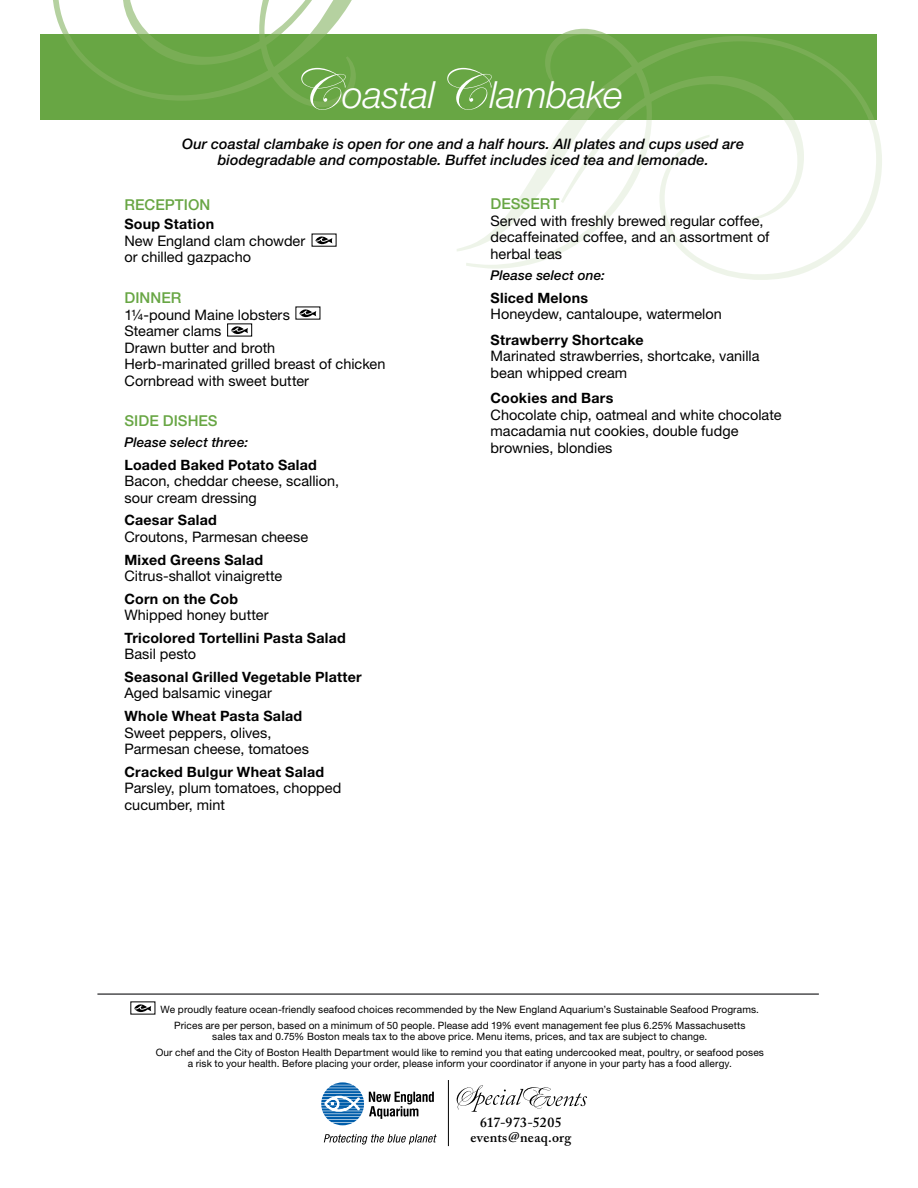
<style>
.page{position:relative;width:918px;height:1188px;background:#fff}
.page>*{position:absolute;margin:0;border:0;box-sizing:border-box;transform-origin:0 0}
.t1{font:italic 300 37.5px "Helvetica Neue LT Std";letter-spacing:-.01em;color:#fff}
.t2{font:500 15px "Helvetica Neue LT Std";letter-spacing:.005em;color:#68a644}
.t3{font:14.4px/16.5px "Helvetica Neue LT Std";color:#000}
.t4{font:italic 500 14.4px/16.5px "Helvetica Neue LT Std";letter-spacing:.005em;color:#000;text-align:center}
.t5{font:700 14.25px "Helvetica Neue LT Std";letter-spacing:.015em;color:#000}
.t6{font:600 13.8px/14.4px "Adobe Caslon";letter-spacing:.02em;color:#000;text-align:center}
.t7{font:italic 500 13.5px "Helvetica Neue LT Std";letter-spacing:.015em;color:#000}
.t8{font:10.2px/15.6px "Helvetica Neue LT Std";letter-spacing:.01em;color:#000;text-align:center}
.s1{font-family:"Edwardian Scr ITC Regu Alte";font-weight:400;font-style:normal;font-size:58.5px}
</style>
<div class="page">
<hr style="left:97px;top:993px;width:722px;height:2px;background:#4d4d4f">
<svg style="left:134px;top:1001px;width:17px;height:14px"></svg>
<div style="left:40px;top:35px;width:837px;height:85px;background:#68a644"></div>
<svg style="left:545px;top:29px;width:330px;height:91px"></svg>
<svg style="left:457px;top:120px;width:425px;height:160px"></svg>
<svg style="left:52px;top:0;width:383px;height:107px"></svg>
<svg style="left:315px;top:233px;width:17px;height:14px"></svg>
<svg style="left:299px;top:306px;width:17px;height:14px"></svg>
<svg style="left:231px;top:323px;width:17px;height:14px"></svg>
<div style="left:227px;top:324px;width:25px;height:12px;border:1px solid #000"></div>
<svg style="left:457px;top:1085px;width:130px;height:27px"></svg>
<svg style="left:321px;top:1082px;width:113px;height:43px"></svg>
<svg style="left:324px;top:1134px;width:113px;height:11px"></svg>
<hr style="left:448px;top:1080px;width:1px;height:66px;background:#000">
<h1 class="t1" style="left:291px;top:73px;width:333px"><span class="s1">C</span>oastal <span class="s1">C</span>lambake</h1>
<p class="t4" style="left:182px;top:135px;width:563px">Our coastal clambake is open for one and a half hours. All plates and cups used are biodegradable and compostable. Buffet includes iced tea and lemonade.</p>
<p class="t2" style="left:491px;top:195px;width:70px">DESSERT</p>
<p class="t3" style="left:491px;top:212px;width:280px">Served with freshly brewed regular coffee, decaffeinated coffee, and an assortment of herbal teas</p>
<p class="t7" style="left:491px;top:267px;width:116px">Please select one:</p>
<p class="t5" style="left:491px;top:289px;width:99px">Sliced Melons</p>
<p class="t3" style="left:491px;top:306px;width:233px">Honeydew, cantaloupe, watermelon</p>
<p class="t5" style="left:491px;top:331px;width:155px">Strawberry Shortcake</p>
<p class="t3" style="left:491px;top:348px;width:270px">Marinated strawberries, shortcake, vanilla bean whipped cream</p>
<p class="t5" style="left:491px;top:389px;width:124px">Cookies and Bars</p>
<p class="t3" style="left:491px;top:406px;width:292px">Chocolate chip, oatmeal and white chocolate macadamia nut cookies, double fudge brownies, blondies</p>
<p class="t2" style="left:124px;top:196px;width:87px">RECEPTION</p>
<p class="t5" style="left:124px;top:216px;width:91px">Soup Station</p>
<p class="t3" style="left:124px;top:232px;width:182px">New England clam chowder or chilled gazpacho</p>
<p class="t2" style="left:124px;top:289px;width:58px">DINNER</p>
<p class="t3" style="left:124px;top:306px;width:263px">1¼-pound Maine lobsters<br>Steamer clams<br>Drawn butter and broth<br>Herb-marinated grilled breast of chicken<br>Cornbread with sweet butter</p>
<p class="t2" style="left:124px;top:412px;width:95px">SIDE DISHES</p>
<p class="t7" style="left:124px;top:434px;width:125px">Please select three:</p>
<p class="t5" style="left:124px;top:456px;width:194px">Loaded Baked Potato Salad</p>
<p class="t3" style="left:124px;top:473px;width:216px">Bacon, cheddar cheese, scallion, sour cream dressing</p>
<p class="t5" style="left:124px;top:512px;width:94px">Caesar Salad</p>
<p class="t3" style="left:124px;top:528px;width:185px">Croutons, Parmesan cheese</p>
<p class="t5" style="left:124px;top:551px;width:140px">Mixed Greens Salad</p>
<p class="t3" style="left:124px;top:567px;width:159px">Citrus-shallot vinaigrette</p>
<p class="t5" style="left:124px;top:590px;width:115px">Corn on the Cob</p>
<p class="t3" style="left:124px;top:607px;width:146px">Whipped honey butter</p>
<p class="t5" style="left:124px;top:629px;width:223px">Tricolored Tortellini Pasta Salad</p>
<p class="t3" style="left:124px;top:646px;width:73px">Basil pesto</p>
<p class="t5" style="left:124px;top:668px;width:239px">Seasonal Grilled Vegetable Platter</p>
<p class="t3" style="left:124px;top:685px;width:149px">Aged balsamic vinegar</p>
<p class="t5" style="left:124px;top:707px;width:179px">Whole Wheat Pasta Salad</p>
<p class="t3" style="left:124px;top:724px;width:186px">Sweet peppers, olives,<br>Parmesan cheese, tomatoes</p>
<p class="t5" style="left:124px;top:763px;width:201px">Cracked Bulgur Wheat Salad</p>
<p class="t3" style="left:124px;top:780px;width:218px">Parsley, plum tomatoes, chopped cucumber, mint</p>
<p class="t8" style="left:161px;top:1002px;width:600px">We proudly feature ocean-friendly seafood choices recommended by the New England Aquarium’s Sustainable Seafood Programs.<br>Prices are per person, based on a minimum of 50 people. Please add 19% event management fee plus 6.25% Massachusetts</p>
<p class="t8" style="left:156px;top:1029px;width:610px">sales tax and 0.75% Boston meals tax to the above price. Menu items, prices, and tax are subject to change.<br>Our chef and the City of Boston Health Department would like to remind you that eating undercooked meat, poultry, or seafood poses</p>
<p class="t8" style="left:188px;top:1055px;width:546px">a risk to your health. Before placing your order, please inform your coordinator if anyone in your party has a food allergy.</p>
<p class="t6" style="left:470px;top:1115px;width:102px">617-973-5205 events@neaq.org</p>
</div>
